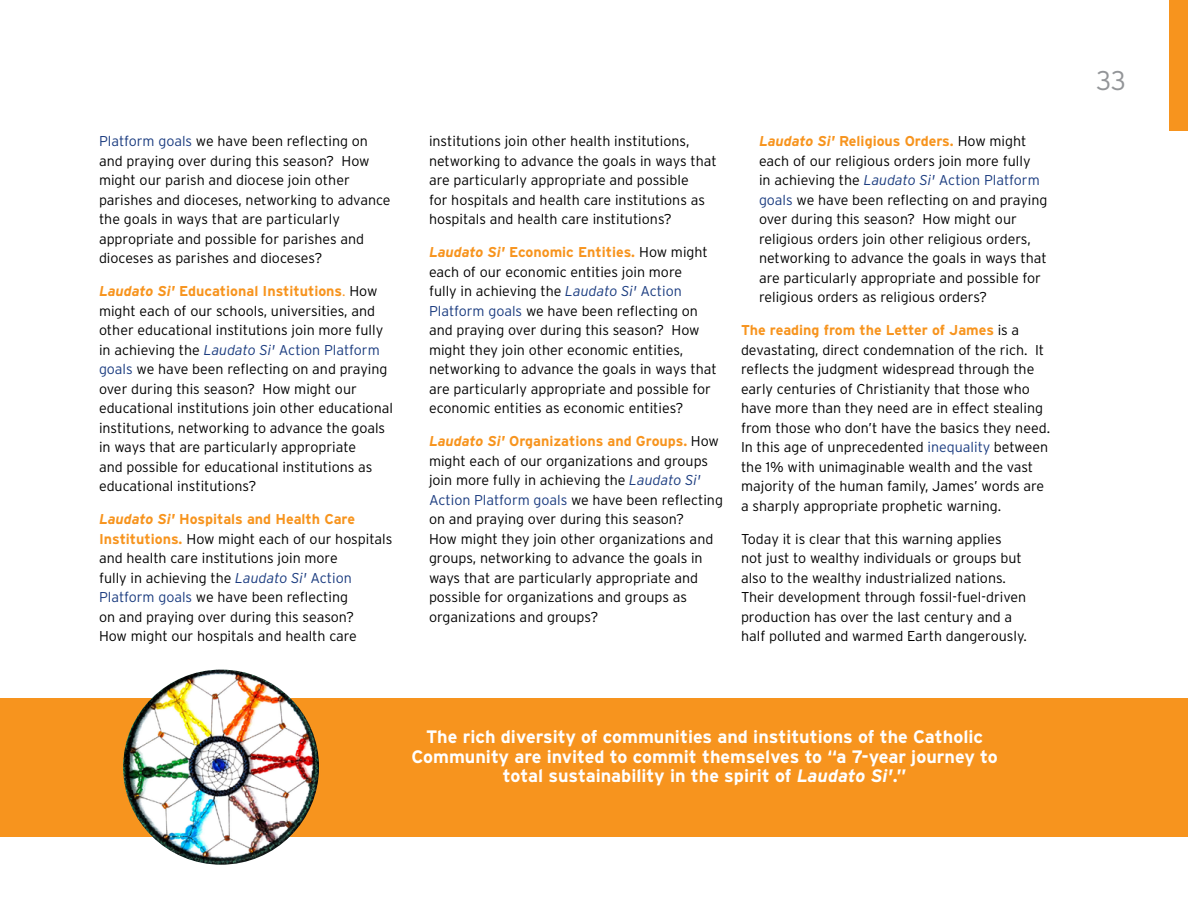
<style>
.page{position:relative;width:1188px;height:918px;background:#fff}
.page>*{position:absolute;margin:0;border:0;box-sizing:border-box;transform-origin:0 0}
.t1{font:300 27px "Interstate";color:#939598}
.t2{font:700 18px/19.5px "Interstate";color:#fff;text-align:center}
.t3{font:300 14.25px/19.5px "Interstate";color:#000}
.s1{color:#1b3c80}
.s2{font-weight:700;font-style:italic;color:#f7941e}
.s3{font-weight:700;color:#f7941e}
.s4{color:#f7941e}
.s5{font-style:italic;color:#1b3c80}
.s6{font-style:italic}
</style>
<div class="page">
<div style="left:1169px;top:0;width:19px;height:131px;background:#f7941e"></div>
<div style="left:0;top:698px;width:1188px;height:138px;background:#f7941e"></div>
<img style="left:123px;top:670px;width:196px;height:195px;border-radius:98px">
<p class="t3" style="left:99px;top:132px;width:293px"><span class="s1">Platform goals</span> we have been reflecting on and praying over during this season? How might our parish and diocese join other parishes and dioceses, networking to advance the goals in ways that are particularly appropriate and possible for parishes and dioceses as parishes and dioceses?</p>
<p class="t3" style="left:99px;top:281px;width:296px"><span class="s2">Laudato Si'</span> <span class="s3">Educational Institutions</span><span class="s4">.</span> How might each of our schools, universities, and other educational institutions join more fully in achieving the <span class="s5">Laudato Si'</span> <span class="s1">Action Platform goals</span> we have been reflecting on and praying over during this season? How might our educational institutions join other educational institutions, networking to advance the goals in ways that are particularly appropriate<br>and possible for educational institutions as educational institutions?</p>
<p class="t3" style="left:99px;top:509px;width:295px"><span class="s2">Laudato Si'</span> <span class="s3">Hospitals and Health Care Institutions.</span> How might each of our hospitals and health care institutions join more<br>fully in achieving the <span class="s5">Laudato Si'</span> <span class="s1">Action Platform goals</span> we have been reflecting<br>on and praying over during this season?<br>How might our hospitals and health care</p>
<p class="t3" style="left:429px;top:131px;width:289px">institutions join other health institutions, networking to advance the goals in ways that are particularly appropriate and possible<br>for hospitals and health care institutions as hospitals and health care institutions?</p>
<p class="t3" style="left:429px;top:242px;width:289px"><span class="s2">Laudato Si'</span> <span class="s3">Economic Entities.</span> How might each of our economic entities join more<br>fully in achieving the <span class="s5">Laudato Si'</span> <span class="s1">Action Platform goals</span> we have been reflecting on and praying over during this season? How might they join other economic entities, networking to advance the goals in ways that are particularly appropriate and possible for economic entities as economic entities?</p>
<p class="t3" style="left:429px;top:431px;width:296px"><span class="s2">Laudato Si'</span> <span class="s3">Organizations and Groups.</span> How might each of our organizations and groups join more fully in achieving the <span class="s5">Laudato Si' </span><span class="s1">Action Platform goals</span> we have been reflecting on and praying over during this season?<br>How might they join other organizations and groups, networking to advance the goals in ways that are particularly appropriate and possible for organizations and groups as organizations and groups?</p>
<p class="t3" style="left:759px;top:131px;width:290px"><span class="s2">Laudato Si'</span> <span class="s3">Religious Orders.</span> How might each of our religious orders join more fully<br>in achieving the <span class="s5">Laudato Si'</span> <span class="s1">Action Platform goals</span> we have been reflecting on and praying over during this season? How might our religious orders join other religious orders, networking to advance the goals in ways that are particularly appropriate and possible for religious orders as religious orders?</p>
<p class="t3" style="left:741px;top:320px;width:311px"><span class="s3">The reading from the Letter of James</span> is a devastating, direct condemnation of the rich. It reflects the judgment widespread through the early centuries of Christianity that those who have more than they need are in effect stealing from those who don’t have the basics they need.<br>In this age of unprecedented <span class="s1">inequality</span> between the 1% with unimaginable wealth and the vast majority of the human family, James’ words are a sharply appropriate prophetic warning.</p>
<p class="t3" style="left:741px;top:529px;width:287px">Today it is clear that this warning applies<br>not just to wealthy individuals or groups but also to the wealthy industrialized nations.<br>Their development through fossil-fuel-driven production has over the last century and a half polluted and warmed Earth dangerously.</p>
<p class="t2" style="left:412px;top:727px;width:588px">The rich diversity of communities and institutions of the Catholic<br>Community are invited to commit themselves to “a 7-year journey to total sustainability in the spirit of <span class="s6">Laudato Si'</span>.”</p>
<h1 class="t1" style="left:1096px;top:65px;width:31px">33</h1>
</div>
